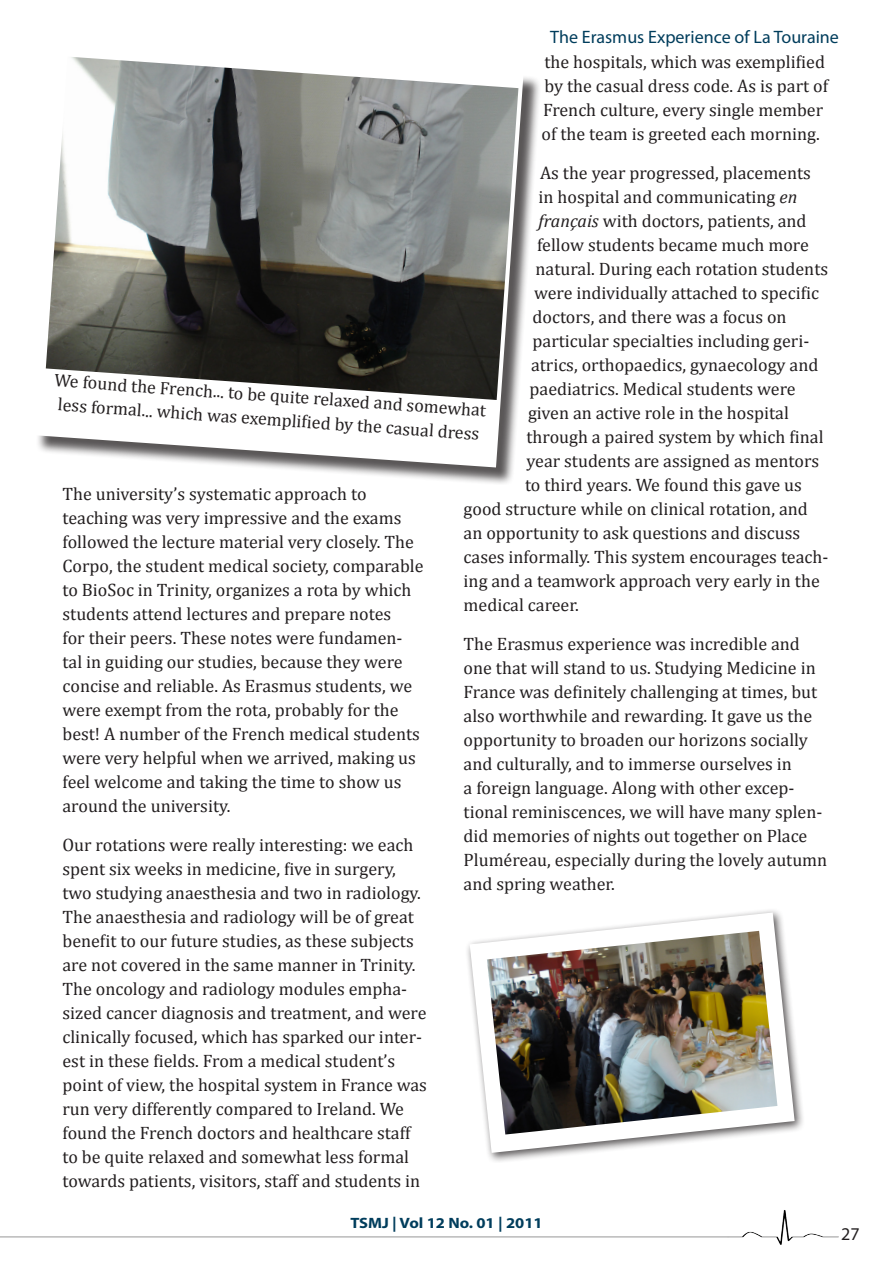
<style>
.page{position:relative;width:893px;height:1263px;background:#fff}
.page>*{position:absolute;margin:0;border:0;box-sizing:border-box;transform-origin:0 0}
.t1{font:18px/24px "Cambria";color:#231f20}
.t2{font:18px "Myriad Pro";color:#003d5c}
.t3{font:18px "Myriad Pro";color:#231f20}
.t4{font:700 15px "Myriad Pro";color:#003d5c;scale:1.1 1}
.s1{font-style:italic}
</style>
<div class="page">
<img style="left:0;top:1210px;width:838px;height:35px">
<div style="left:36px;top:43px;width:506px;height:442px;background:#231f20;opacity:.75"></div>
<svg style="left:36px;top:43px;width:488px;height:424px"></svg>
<img style="left:46px;top:57px;width:472px;height:343px">
<div style="left:464px;top:907px;width:341px;height:256px;background:#231f20;opacity:.75"></div>
<svg style="left:470px;top:912px;width:325px;height:241px"></svg>
<img style="left:487px;top:931px;width:290px;height:203px">
<p class="t2" style="left:550px;top:25px;width:290px">The Erasmus Experience of La Touraine</p>
<p class="t1" style="left:542px;top:49px;width:288px">the hospitals, which was exemplified by the casual dress code. As is part of French culture, every single member of the team is greeted each morning.</p>
<p class="t1" style="left:540px;top:160px;width:272px">As the year progressed, placements</p>
<p class="t1" style="left:538px;top:184px;width:260px">in hospital and communicating <span class="s1">en</span></p>
<p class="t1" style="left:538px;top:208px;width:270px"><span class="s1">français</span> with doctors, patients, and</p>
<p class="t1" style="left:537px;top:232px;width:273px">fellow students became much more</p>
<p class="t1" style="left:536px;top:256px;width:294px">natural. During each rotation students</p>
<p class="t1" style="left:534px;top:280px;width:286px">were individually attached to specific</p>
<p class="t1" style="left:532px;top:304px;width:256px">doctors, and there was a focus on</p>
<p class="t1" style="left:532px;top:328px;width:278px">particular specialties including geri-</p>
<p class="t1" style="left:531px;top:352px;width:289px">atrics, orthopaedics, gynaecology and</p>
<p class="t1" style="left:530px;top:376px;width:268px">paediatrics. Medical students were</p>
<p class="t1" style="left:528px;top:400px;width:262px">given an active role in the hospital</p>
<p class="t1" style="left:526px;top:424px;width:299px">through a paired system by which final</p>
<p class="t1" style="left:526px;top:448px;width:294px">year students are assigned as mentors</p>
<p class="t1" style="left:525px;top:472px;width:278px">to third years. We found this gave us</p>
<p class="t1" style="left:464px;top:496px;width:346px">good structure while on clinical rotation, and</p>
<p class="t1" style="left:464px;top:520px;width:338px">an opportunity to ask questions and discuss</p>
<p class="t1" style="left:464px;top:544px;width:366px">cases informally. This system encourages teach-</p>
<p class="t1" style="left:464px;top:568px;width:358px">ing and a teamwork approach very early in the</p>
<p class="t1" style="left:464px;top:592px;width:117px">medical career.</p>
<p class="t1" style="left:464px;top:631px;width:365px">The Erasmus experience was incredible and one that will stand to us. Studying Medicine in France was definitely challenging at times, but also worthwhile and rewarding. It gave us the opportunity to broaden our horizons socially and culturally, and to immerse ourselves in<br>a foreign language. Along with other excep&shy;tional reminiscences, we will have many splen&shy;did memories of nights out together on Place Pluméreau, especially during the lovely autumn and spring weather.</p>
<p class="t1" style="left:55px;top:368px;width:434px;rotate:4deg">We found the French... to be quite relaxed and somewhat less formal... which was exemplified by the casual dress</p>
<p class="t1" style="left:63px;top:482px;width:363px">The university’s systematic approach to teaching was very impressive and the exams followed the lecture material very closely. The Corpo, the student medical society, comparable to BioSoc in Trinity, organizes a rota by which students attend lectures and prepare notes<br>for their peers. These notes were fundamen&shy;tal in guiding our studies, because they were concise and reliable. As Erasmus students, we were exempt from the rota, probably for the best! A number of the French medical students were very helpful when we arrived, making us feel welcome and taking the time to show us around the university.</p>
<p class="t1" style="left:63px;top:833px;width:366px">Our rotations were really interesting: we each spent six weeks in medicine, five in surgery, two studying anaesthesia and two in radiology.<br>The anaesthesia and radiology will be of great benefit to our future studies, as these subjects are not covered in the same manner in Trinity.<br>The oncology and radiology modules empha&shy;sized cancer diagnosis and treatment, and were clinically focused, which has sparked our inter&shy;est in these fields. From a medical student’s point of view, the hospital system in France was run very differently compared to Ireland. We found the French doctors and healthcare staff to be quite relaxed and somewhat less formal towards patients, visitors, staff and students in</p>
<p class="t4" style="left:350px;top:1213px;width:176px">TSMJ | Vol 12 No. 01 | 2011</p>
<p class="t3" style="left:841px;top:1222px;width:20px">27</p>
</div>
